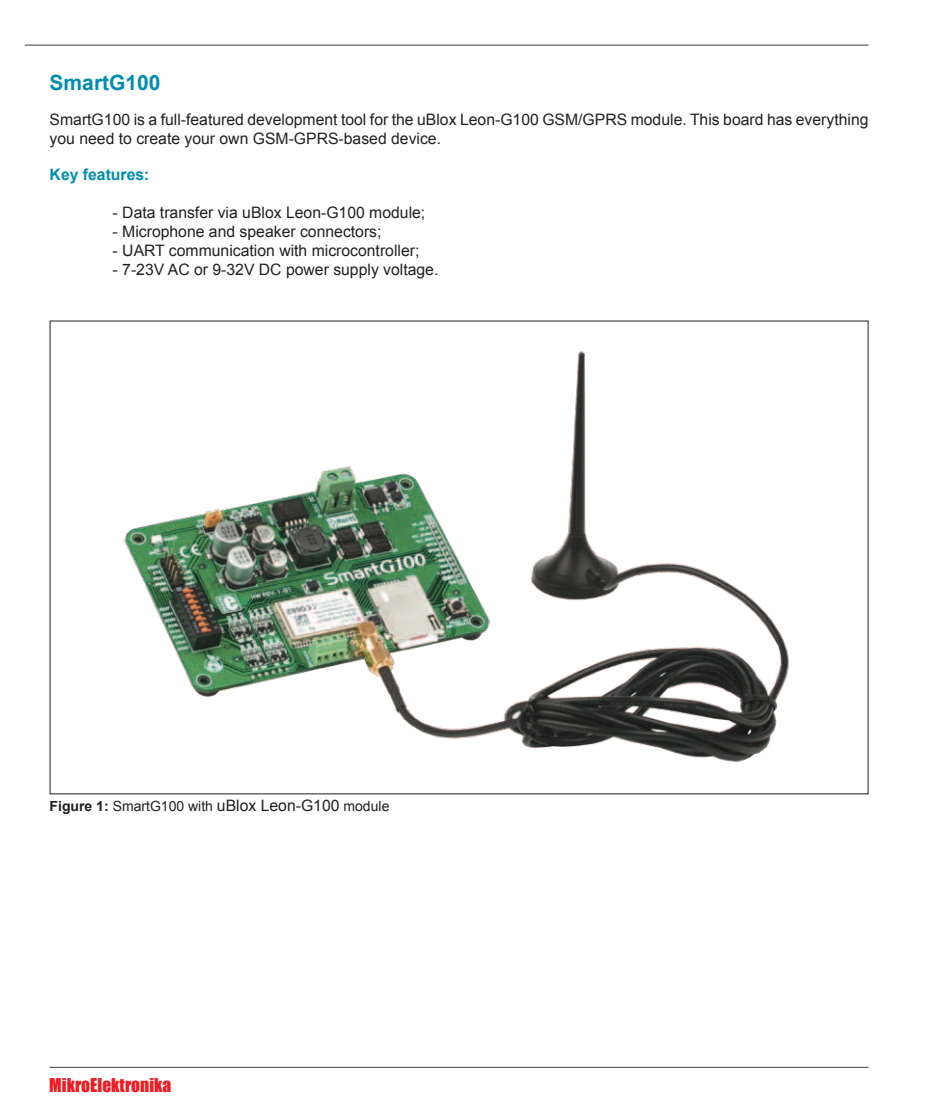
<style>
.page{position:relative;width:943px;height:1117px;background:#fff}
.page>*{position:absolute;margin:0;border:0;box-sizing:border-box;transform-origin:0 0}
.t1{font:700 21px "Arial";color:#008db0}
.t2{font:17.5px "Impact";color:#ee1d23}
.t3{font:15.75px/18.9px "Arial";color:#231f20}
.t4{font:700 15.75px "Arial";color:#008db0}
.t5{font:14px "Arial";color:#231f20}
.s1{font-weight:700}
.s2{font-size:15.75px}
</style>
<div class="page">
<hr style="left:25px;top:45px;width:843px;height:1px;background:#3e3e3f">
<hr style="left:50px;top:1066px;width:818px;height:1px;background:#3e3e3f">
<img style="left:123px;top:351px;width:666px;height:411px">
<h1 class="t1" style="left:50px;top:74px;width:112px">SmartG100</h1>
<p class="t3" style="left:50px;top:112px;width:820px">SmartG100 is a full-featured development tool for the uBlox Leon-G100 GSM/GPRS module. This board has everything you need to create your own GSM-GPRS-based device.</p>
<p class="t4" style="left:50px;top:169px;width:101px">Key features:</p>
<p class="t3" style="left:113px;top:204px;width:314px">- Data transfer via uBlox Leon-G100 module;</p>
<p class="t3" style="left:113px;top:223px;width:270px">- Microphone and speaker connectors;</p>
<p class="t3" style="left:113px;top:242px;width:308px">- UART communication with microcontroller;</p>
<p class="t3" style="left:113px;top:261px;width:327px">- 7-23V AC or 9-32V DC power supply voltage.</p>
<p class="t5" style="left:50px;top:801px;width:341px"><span class="s1">Figure 1:</span> SmartG100 with <span class="s2">uBlox Leon-G100</span> module</p>
<p class="t2" style="left:49px;top:1077px;width:123px">MikroElektronika</p>
</div>
